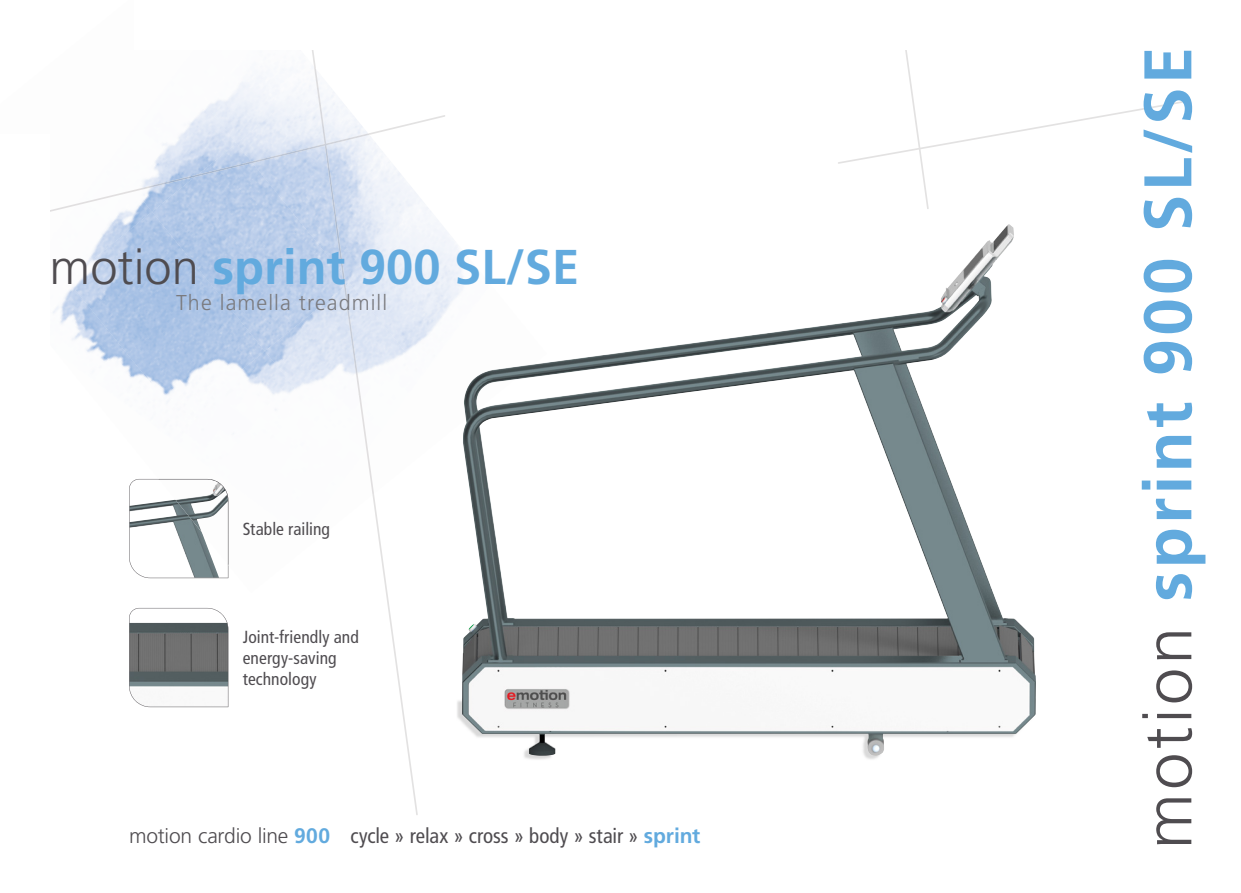
<style>
.page{position:relative;width:1241px;height:893px;background:#fff}
.page>*{position:absolute;margin:0;border:0;box-sizing:border-box;transform-origin:0 0}
.t1{font:700 67.2px "Frutiger CE";letter-spacing:.05em;color:#62aade}
.t2{font:700 48.82px "Frutiger CE";color:#62aade}
.t3{font:300 21.53px "Frutiger";letter-spacing:.05em;color:#7a7a7e}
.t4{font:condensed 21px "Frutiger";letter-spacing:-.005em;color:#4f4c50}
.t5{font:300 21px "Frutiger CE";letter-spacing:-.01em;color:#4f4c50}
.t6{font:condensed 17.5px/21px "Frutiger";letter-spacing:.005em;color:#4f4c50}
.s1{font-family:"Frutiger";font-weight:300;color:#4f4c50}
.s2{font-family:"Frutiger";font-weight:700;color:#62aade}
.s3{font-weight:700;font-stretch:normal;color:#62aade}
</style>
<div class="page">
<img style="left:457px;top:701px;width:422px;height:59px">
<svg style="left:129px;top:608px;width:99px;height:99px"></svg>
<svg style="left:129px;top:535px;width:99px;height:43px"></svg>
<img style="left:176px;top:90px;width:61px;height:53px">
<img style="left:152px;top:143px;width:153px;height:140px">
<img style="left:265px;top:283px;width:196px;height:68px">
<img style="left:256px;top:236px;width:9px;height:115px">
<img style="left:256px;top:351px;width:49px;height:59px">
<img style="left:53px;top:197px;width:203px;height:338px">
<img style="left:228px;top:512px;width:28px;height:67px">
<img style="left:159px;top:479px;width:69px;height:86px">
<svg style="left:305px;top:50px;width:140px;height:765px"></svg>
<img style="left:245px;top:66px;width:124px;height:170px">
<img style="left:337px;top:235px;width:10px;height:66px">
<img style="left:126px;top:163px;width:120px;height:31px">
<img style="left:346px;top:300px;width:15px;height:97px">
<img style="left:50px;top:192px;width:76px;height:32px">
<img style="left:358px;top:394px;width:16px;height:101px">
<svg style="left:838px;top:50px;width:353px;height:159px"></svg>
<img style="left:461px;top:224px;width:574px;height:532px">
<h2 class="t2" style="left:50px;top:237px;width:531px"><span class="s1">motion</span> sprint 900 SL/SE</h2>
<p class="t3" style="left:176px;top:291px;width:212px">The lamella treadmill</p>
<p class="t6" style="left:243px;top:519px;width:89px">Stable railing</p>
<p class="t6" style="left:243px;top:627px;width:117px">Joint-friendly and energy-saving technology</p>
<p class="t5" style="left:129px;top:824px;width:202px">motion cardio line <span class="s2">900</span></p>
<p class="t4" style="left:350px;top:824px;width:351px">cycle » relax » cross » body » stair » <span class="s3">sprint</span></p>
<h1 class="t1" style="left:1127px;top:849px;width:804px;rotate:-90deg"><span class="s1">motion</span> sprint 900 SL/SE</h1>
</div>
